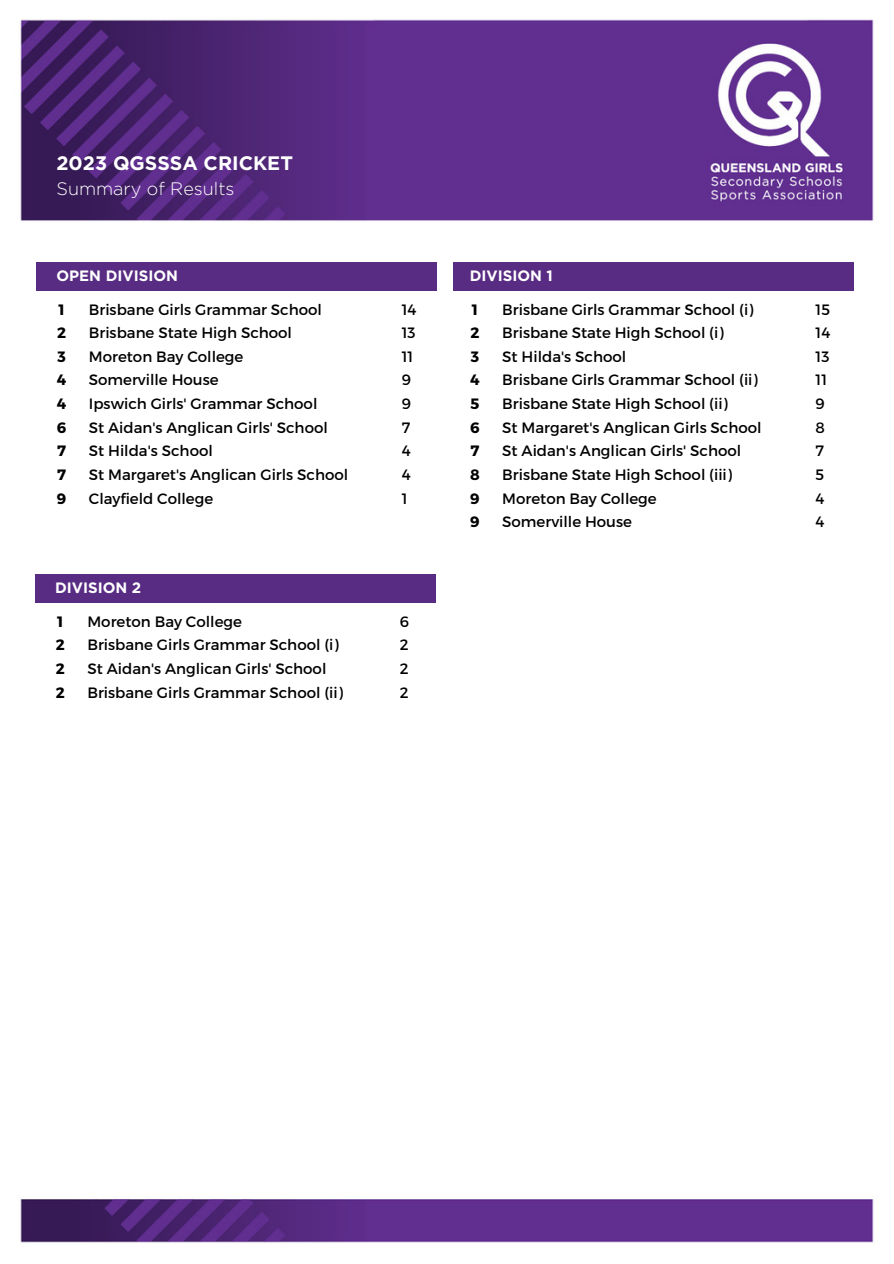
<style>
.page{position:relative;width:894px;height:1264px;background:#fff}
.page>*{position:absolute;margin:0;border:0;box-sizing:border-box;transform-origin:0 0}
.t1{font:700 19.5px "Gotham";color:#fff}
.t2{font:300 18px "Gotham";color:#fff}
.t3{font:15px "Montserrat";color:#000}
.t4{font:700 15px "Gotham";color:#fff}
.t5{font:700 15px "Montserrat";color:#000}
</style>
<div class="page">
<img style="left:20px;top:19px;width:854px;height:1224px">
<div style="left:37px;top:262px;width:399px;height:28px;background:#582c83"></div>
<div style="left:453px;top:262px;width:400px;height:28px;background:#582c83"></div>
<div style="left:35px;top:574px;width:400px;height:28px;background:#582c83"></div>
<p class="t1" style="left:56px;top:152px;width:238px">2023 QGSSSA CRICKET</p>
<p class="t2" style="left:56px;top:179px;width:179px">Summary of Results</p>
<p class="t4" style="left:56px;top:267px;width:123px">OPEN DIVISION</p>
<p class="t5" style="left:59px;top:299px;width:8px">1</p>
<p class="t5" style="left:57px;top:323px;width:10px">2</p>
<p class="t5" style="left:57px;top:347px;width:10px">3</p>
<p class="t5" style="left:57px;top:370px;width:11px">4</p>
<p class="t5" style="left:57px;top:394px;width:11px">4</p>
<p class="t5" style="left:57px;top:417px;width:11px">6</p>
<p class="t5" style="left:57px;top:441px;width:10px">7</p>
<p class="t5" style="left:57px;top:465px;width:10px">7</p>
<p class="t5" style="left:57px;top:488px;width:11px">9</p>
<p class="t3" style="left:89px;top:299px;width:234px">Brisbane Girls Grammar School</p>
<p class="t3" style="left:89px;top:323px;width:205px">Brisbane State High School</p>
<p class="t3" style="left:89px;top:347px;width:156px">Moreton Bay College</p>
<p class="t3" style="left:89px;top:370px;width:131px">Somerville House</p>
<p class="t3" style="left:89px;top:394px;width:230px">Ipswich Girls' Grammar School</p>
<p class="t3" style="left:89px;top:417px;width:240px">St Aidan's Anglican Girls' School</p>
<p class="t3" style="left:89px;top:441px;width:125px">St Hilda's School</p>
<p class="t3" style="left:89px;top:465px;width:261px">St Margaret's Anglican Girls School</p>
<p class="t3" style="left:89px;top:488px;width:126px">Clayfield College</p>
<p class="t4" style="left:55px;top:579px;width:88px">DIVISION 2</p>
<p class="t5" style="left:57px;top:611px;width:8px">1</p>
<p class="t5" style="left:56px;top:635px;width:10px">2</p>
<p class="t5" style="left:56px;top:659px;width:10px">2</p>
<p class="t5" style="left:56px;top:682px;width:10px">2</p>
<p class="t3" style="left:87px;top:611px;width:156px">Moreton Bay College</p>
<p class="t3" style="left:87px;top:635px;width:252px">Brisbane Girls Grammar School (i)</p>
<p class="t3" style="left:87px;top:659px;width:240px">St Aidan's Anglican Girls' School</p>
<p class="t3" style="left:87px;top:682px;width:257px">Brisbane Girls Grammar School (ii)</p>
<p class="t3" style="left:401px;top:299px;width:16px">14</p>
<p class="t3" style="left:401px;top:323px;width:15px">13</p>
<p class="t3" style="left:401px;top:347px;width:13px">11</p>
<p class="t3" style="left:401px;top:370px;width:11px">9</p>
<p class="t3" style="left:401px;top:394px;width:11px">9</p>
<p class="t3" style="left:401px;top:417px;width:10px">7</p>
<p class="t3" style="left:401px;top:441px;width:10px">4</p>
<p class="t3" style="left:401px;top:465px;width:10px">4</p>
<p class="t3" style="left:401px;top:488px;width:7px">1</p>
<p class="t3" style="left:400px;top:611px;width:11px">6</p>
<p class="t3" style="left:400px;top:635px;width:10px">2</p>
<p class="t3" style="left:400px;top:659px;width:10px">2</p>
<p class="t3" style="left:400px;top:682px;width:10px">2</p>
<p class="t4" style="left:469px;top:267px;width:85px">DIVISION 1</p>
<p class="t5" style="left:472px;top:299px;width:8px">1</p>
<p class="t5" style="left:470px;top:323px;width:10px">2</p>
<p class="t5" style="left:470px;top:347px;width:10px">3</p>
<p class="t5" style="left:470px;top:370px;width:11px">4</p>
<p class="t5" style="left:470px;top:394px;width:10px">5</p>
<p class="t5" style="left:470px;top:417px;width:11px">6</p>
<p class="t5" style="left:470px;top:441px;width:10px">7</p>
<p class="t5" style="left:470px;top:465px;width:11px">8</p>
<p class="t5" style="left:470px;top:488px;width:11px">9</p>
<p class="t5" style="left:470px;top:512px;width:11px">9</p>
<p class="t3" style="left:502px;top:299px;width:252px">Brisbane Girls Grammar School (i)</p>
<p class="t3" style="left:502px;top:323px;width:223px">Brisbane State High School (i)</p>
<p class="t3" style="left:502px;top:347px;width:125px">St Hilda's School</p>
<p class="t3" style="left:502px;top:370px;width:257px">Brisbane Girls Grammar School (ii)</p>
<p class="t3" style="left:502px;top:394px;width:227px">Brisbane State High School (ii)</p>
<p class="t3" style="left:502px;top:417px;width:261px">St Margaret's Anglican Girls School</p>
<p class="t3" style="left:502px;top:441px;width:240px">St Aidan's Anglican Girls' School</p>
<p class="t3" style="left:502px;top:465px;width:231px">Brisbane State High School (iii)</p>
<p class="t3" style="left:502px;top:488px;width:156px">Moreton Bay College</p>
<p class="t3" style="left:502px;top:512px;width:131px">Somerville House</p>
<p class="t3" style="left:815px;top:299px;width:16px">15</p>
<p class="t3" style="left:815px;top:323px;width:16px">14</p>
<p class="t3" style="left:815px;top:347px;width:15px">13</p>
<p class="t3" style="left:815px;top:370px;width:13px">11</p>
<p class="t3" style="left:815px;top:394px;width:11px">9</p>
<p class="t3" style="left:815px;top:417px;width:11px">8</p>
<p class="t3" style="left:815px;top:441px;width:10px">7</p>
<p class="t3" style="left:815px;top:465px;width:10px">5</p>
<p class="t3" style="left:815px;top:488px;width:10px">4</p>
<p class="t3" style="left:815px;top:512px;width:10px">4</p>
</div>
